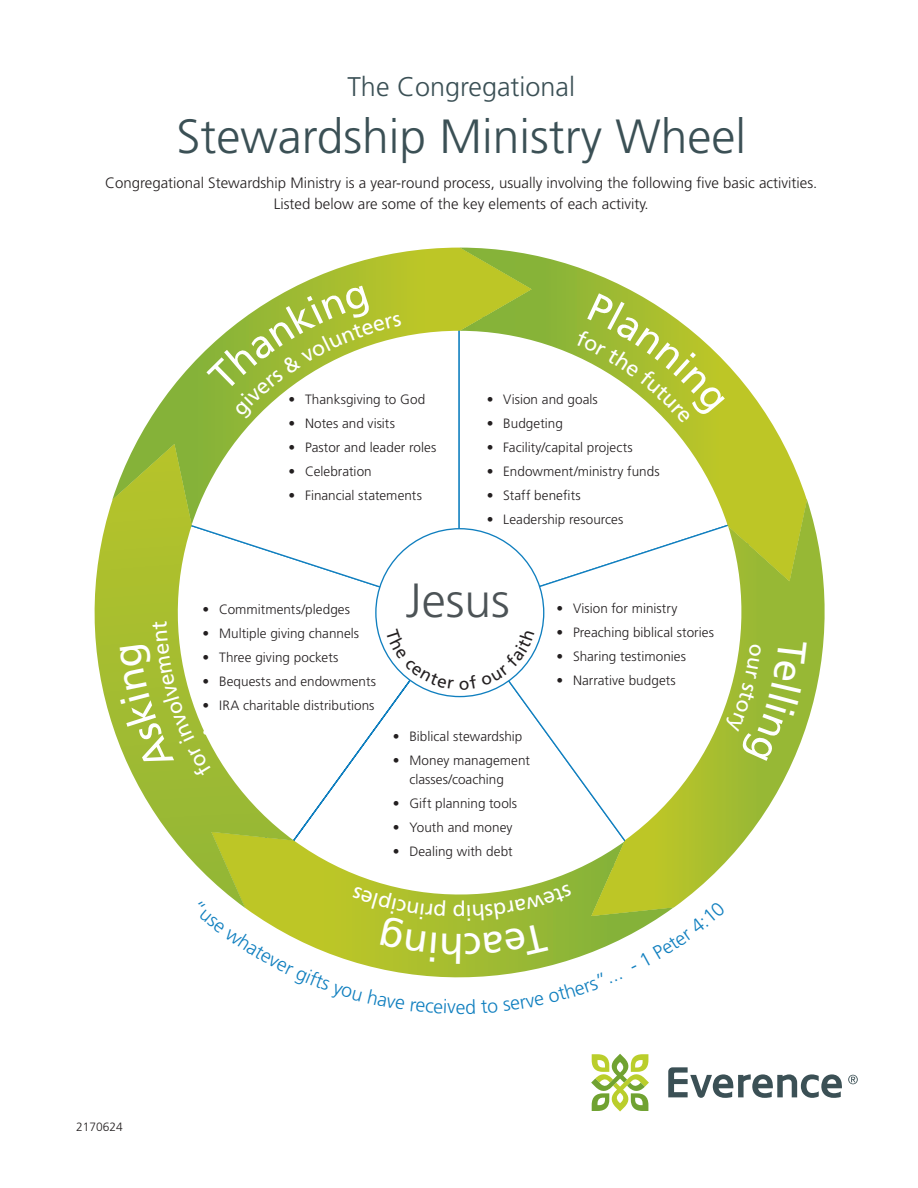
<style>
.page{position:relative;width:918px;height:1188px;background:#fff}
.page>*{position:absolute;margin:0;border:0;box-sizing:border-box;transform-origin:0 0}
.t1{font:300 48px "Frutiger LT Std";color:#3b5055}
.t2{font:300 48px "Frutiger LT Std";color:#4c5356}
.t3{font:300 27px "Frutiger LT Std";color:#3b5055}
.t4{font:21.45px "Frutiger LT Std";color:#fff}
.t5{font:300 19.35px "Frutiger LT Std";color:#107fbf}
.t6{font:300 15px/21px "Frutiger LT Std";color:#231f20;text-align:center}
.t7{font:300 13.5px/19.5px "Frutiger LT Std";letter-spacing:.005em;color:#231f20}
.t8{font:13.5px "Frutiger LT Std";color:#fff}
.t9{font:300 12px "Frutiger LT Std";color:#231f20}
</style>
<div class="page">
<svg style="left:294px;top:528px;width:156px;height:75px"></svg>
<svg style="left:457px;top:525px;width:134px;height:270px"></svg>
<svg style="left:591px;top:500px;width:234px;height:362px"></svg>
<svg style="left:460px;top:255px;width:347px;height:326px"></svg>
<svg style="left:135px;top:248px;width:397px;height:277px"></svg>
<svg style="left:94px;top:444px;width:200px;height:423px"></svg>
<div style="left:376px;top:529px;width:168px;height:168px;background:#fff;border-radius:50%"></div>
<svg style="left:668px;top:1067px;width:174px;height:31px"></svg>
<svg style="left:591px;top:1054px;width:58px;height:57px"></svg>
<svg style="left:848px;top:1075px;width:10px;height:9px"></svg>
<svg style="left:724px;top:639px;width:83px;height:122px;background:#a2bf46"></svg>
<svg style="left:119px;top:622px;width:93px;height:156px"></svg>
<svg style="left:206px;top:285px;width:196px;height:134px"></svg>
<svg style="left:575px;top:293px;width:150px;height:131px"></svg>
<svg style="left:198px;top:832px;width:528px;height:146px"></svg>
<svg style="left:386px;top:651px;width:41px;height:38px"></svg>
<svg style="left:491px;top:648px;width:44px;height:42px"></svg>
<h2 class="t3" style="left:347px;top:72px;width:229px">The Congregational</h2>
<h1 class="t1" style="left:176px;top:110px;width:571px">Stewardship Ministry Wheel</h1>
<p class="t6" style="left:105px;top:172px;width:714px">Congregational Stewardship Ministry is a year-round process, usually involving the following five basic activities.<br>Listed below are some of the key elements of each activity.</p>
<p class="t7" style="left:289px;top:389px;width:138px">• Thanksgiving to God</p>
<p class="t7" style="left:289px;top:413px;width:108px">• Notes and visits</p>
<p class="t7" style="left:289px;top:437px;width:149px">• Pastor and leader roles</p>
<p class="t7" style="left:289px;top:461px;width:85px">• Celebration</p>
<p class="t7" style="left:289px;top:485px;width:135px">• Financial statements</p>
<p class="t7" style="left:487px;top:389px;width:112px">• Vision and goals</p>
<p class="t7" style="left:487px;top:413px;width:78px">• Budgeting</p>
<p class="t7" style="left:487px;top:437px;width:148px">• Facility/capital projects</p>
<p class="t7" style="left:487px;top:461px;width:174px">• Endowment/ministry funds</p>
<p class="t7" style="left:487px;top:485px;width:96px">• Staff benefits</p>
<p class="t7" style="left:487px;top:509px;width:138px">• Leadership resources</p>
<p class="t9" style="left:76px;top:1120px;width:48px">2170624</p>
<h1 class="t2" style="left:406px;top:573px;width:105px">Jesus</h1>
<p class="t7" style="left:203px;top:599px;width:149px">• Commitments/pledges</p>
<p class="t7" style="left:203px;top:623px;width:158px">• Multiple giving channels</p>
<p class="t7" style="left:203px;top:647px;width:137px">• Three giving pockets</p>
<p class="t7" style="left:203px;top:672px;width:175px">• Bequests and endowments</p>
<p class="t7" style="left:203px;top:696px;width:173px">• IRA charitable distributions</p>
<p class="t8" style="left:203px;top:724px;width:8px">•</p>
<p class="t7" style="left:393px;top:726px;width:131px">• Biblical stewardship</p>
<p class="t7" style="left:409px;top:750px;width:122px;text-indent:-16px">• Money management classes/coaching</p>
<p class="t7" style="left:393px;top:794px;width:126px">• Gift planning tools</p>
<p class="t7" style="left:393px;top:818px;width:121px">• Youth and money</p>
<p class="t7" style="left:393px;top:842px;width:121px">• Dealing with debt</p>
<h3 class="t4" style="left:466px;top:926px;width:15px;rotate:-180deg">p</h3>
<p class="t7" style="left:557px;top:598px;width:122px">• Vision for ministry</p>
<p class="t7" style="left:557px;top:622px;width:159px">• Preaching biblical stories</p>
<p class="t7" style="left:557px;top:646px;width:131px">• Sharing testimonies</p>
<p class="t7" style="left:557px;top:670px;width:121px">• Narrative budgets</p>
<h3 class="t5" style="left:456px;top:996px;width:11px">e</h3>
</div>
